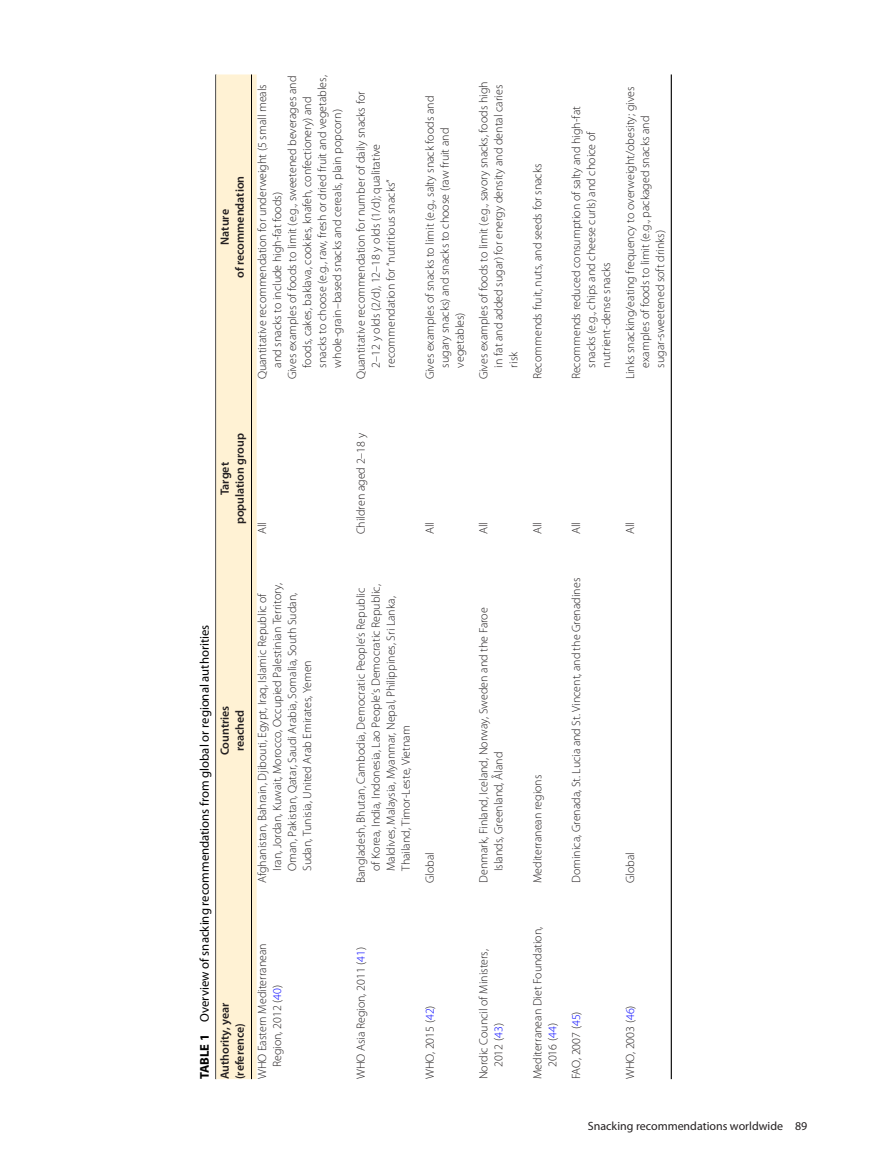
<style>
.page{position:relative;width:878px;height:1175px;background:#fff}
.page>*{position:absolute;margin:0;border:0;box-sizing:border-box;transform-origin:0 0}
.t1{font:12.75px "Myriad Pro";color:#000}
.t2{font:300 12px/15px "Myriad Pro";color:#231f20}
.t3{font:600 12px "Myriad Pro";color:#231f20}
.t4{font:12px "Myriad Pro";color:#231f20}
.s1{font-weight:700}
.s2{color:#00f}
</style>
<div class="page">
<hr style="left:215px;top:74px;width:1px;height:1005px;background:#000">
<div style="left:216px;top:74px;width:41px;height:1005px;background:#fff2d4"></div>
<hr style="left:251px;top:74px;width:1px;height:1005px;background:#000">
<hr style="left:670px;top:74px;width:1px;height:1005px;background:#000">
<p class="t3" style="left:235px;top:278px;width:104px;rotate:-90deg">of recommendation</p>
<p class="t3" style="left:220px;top:245px;width:37px;rotate:-90deg">Nature</p>
<p class="t2" style="left:315px;top:367px;width:294px;rotate:-90deg">snacks to choose (e.g., raw, fresh or dried fruit and vegetables,</p>
<p class="t2" style="left:285px;top:379px;width:305px;rotate:-90deg">Gives examples of foods to limit (e.g., sweetened beverages and</p>
<p class="t2" style="left:256px;top:379px;width:297px;rotate:-90deg">Quantitative recommendation for underweight (5 small meals</p>
<p class="t2" style="left:300px;top:367px;width:272px;rotate:-90deg">foods, cakes, baklava, cookies, knafeh, confectionery) and</p>
<p class="t2" style="left:330px;top:367px;width:260px;rotate:-90deg">whole-grain–based snacks and cereals, plain popcorn)</p>
<p class="t2" style="left:271px;top:367px;width:177px;rotate:-90deg">and snacks to include high-fat foods)</p>
<p class="t2" style="left:354px;top:367px;width:277px;text-indent:-12px;rotate:-90deg">Quantitative recommendation for number of daily snacks for<br>2–12 y olds (2/d), 12–18 y olds (1/d); qualitative recommendation for “nutritious snacks”</p>
<p class="t2" style="left:423px;top:367px;width:273px;text-indent:-12px;rotate:-90deg">Gives examples of snacks to limit (e.g., salty snack foods and sugary snacks) and snacks to choose (raw fruit and vegetables)</p>
<p class="t2" style="left:477px;top:367px;width:287px;text-indent:-12px;rotate:-90deg">Gives examples of foods to limit (e.g., savory snacks, foods high in fat and added sugar) for energy density and dental caries risk</p>
<p class="t2" style="left:531px;top:379px;width:217px;rotate:-90deg">Recommends fruit, nuts, and seeds for snacks</p>
<p class="t2" style="left:569px;top:367px;width:263px;text-indent:-12px;rotate:-90deg">Recommends reduced consumption of salty and high-fat snacks (e.g., chips and cheese curls) and choice of nutrient-dense snacks</p>
<p class="t2" style="left:623px;top:367px;width:282px;text-indent:-12px;rotate:-90deg">Links snacking/eating frequency to overweight/obesity; gives examples of foods to limit (e.g., packaged snacks and sugar-sweetened soft drinks)</p>
<p class="t3" style="left:235px;top:524px;width:93px;rotate:-90deg">population group</p>
<p class="t3" style="left:220px;top:495px;width:34px;rotate:-90deg">Target</p>
<p class="t2" style="left:256px;top:534px;width:14px;rotate:-90deg">All</p>
<p class="t1" style="left:200px;top:1079px;width:456px;rotate:-90deg"><span class="s1">TABLE 1</span> Overview of snacking recommendations from global or regional authorities</p>
<p class="t3" style="left:220px;top:755px;width:51px;rotate:-90deg">Countries</p>
<p class="t3" style="left:235px;top:751px;width:43px;rotate:-90deg">reached</p>
<p class="t3" style="left:220px;top:1079px;width:78px;rotate:-90deg">Authority, year</p>
<p class="t3" style="left:235px;top:1079px;width:57px;rotate:-90deg">(reference)</p>
<p class="t2" style="left:256px;top:871px;width:289px;text-indent:-12px;rotate:-90deg">Afghanistan, Bahrain, Djibouti, Egypt, Iraq, Islamic Republic of Iran, Jordan, Kuwait, Morocco, Occupied Palestinian Territory, Oman, Pakistan, Qatar, Saudi Arabia, Somalia, South Sudan, Sudan, Tunisia, United Arab Emirates, Yemen</p>
<p class="t2" style="left:256px;top:1067px;width:125px;text-indent:-12px;rotate:-90deg">WHO Eastern Mediterranean<br>Region, 2012 (<span class="s2">40</span>)</p>
<p class="t2" style="left:354px;top:534px;width:103px;rotate:-90deg">Children aged 2–18 y</p>
<p class="t2" style="left:423px;top:534px;width:14px;rotate:-90deg">All</p>
<p class="t2" style="left:354px;top:871px;width:288px;text-indent:-12px;rotate:-90deg">Bangladesh, Bhutan, Cambodia, Democratic People‘s Republic of Korea, India, Indonesia, Lao People‘s Democratic Republic, Maldives, Malaysia, Myanmar, Nepal, Philippines, Sri Lanka, Thailand, Timor-Leste, Vietnam</p>
<p class="t2" style="left:423px;top:883px;width:32px;rotate:-90deg">Global</p>
<p class="t2" style="left:354px;top:1079px;width:134px;rotate:-90deg">WHO Asia Region, 2011 (<span class="s2">41</span>)</p>
<p class="t2" style="left:423px;top:1079px;width:75px;rotate:-90deg">WHO, 2015 (<span class="s2">42</span>)</p>
<p class="t2" style="left:477px;top:534px;width:14px;rotate:-90deg">All</p>
<p class="t2" style="left:477px;top:871px;width:265px;text-indent:-12px;rotate:-90deg">Denmark, Finland, Iceland, Norway, Sweden and the Faroe<br>Islands, Greenland, ˚Aland</p>
<p class="t2" style="left:477px;top:1067px;width:120px;text-indent:-12px;rotate:-90deg">Nordic Council of Ministers,<br>2012 (<span class="s2">43</span>)</p>
<p class="t2" style="left:531px;top:534px;width:14px;rotate:-90deg">All</p>
<p class="t2" style="left:569px;top:534px;width:14px;rotate:-90deg">All</p>
<p class="t2" style="left:623px;top:534px;width:14px;rotate:-90deg">All</p>
<p class="t2" style="left:531px;top:883px;width:110px;rotate:-90deg">Mediterranean regions</p>
<p class="t2" style="left:569px;top:883px;width:306px;rotate:-90deg">Dominica, Grenada, St. Lucia and St. Vincent, and the Grenadines</p>
<p class="t2" style="left:623px;top:883px;width:32px;rotate:-90deg">Global</p>
<p class="t2" style="left:531px;top:1067px;width:142px;text-indent:-12px;rotate:-90deg">Mediterranean Diet Foundation,<br>2016 (<span class="s2">44</span>)</p>
<p class="t2" style="left:569px;top:1079px;width:69px;rotate:-90deg">FAO, 2007 (<span class="s2">45</span>)</p>
<p class="t2" style="left:623px;top:1079px;width:75px;rotate:-90deg">WHO, 2003 (<span class="s2">46</span>)</p>
<p class="t4" style="left:588px;top:1120px;width:221px">Snacking recommendations worldwide 89</p>
</div>
